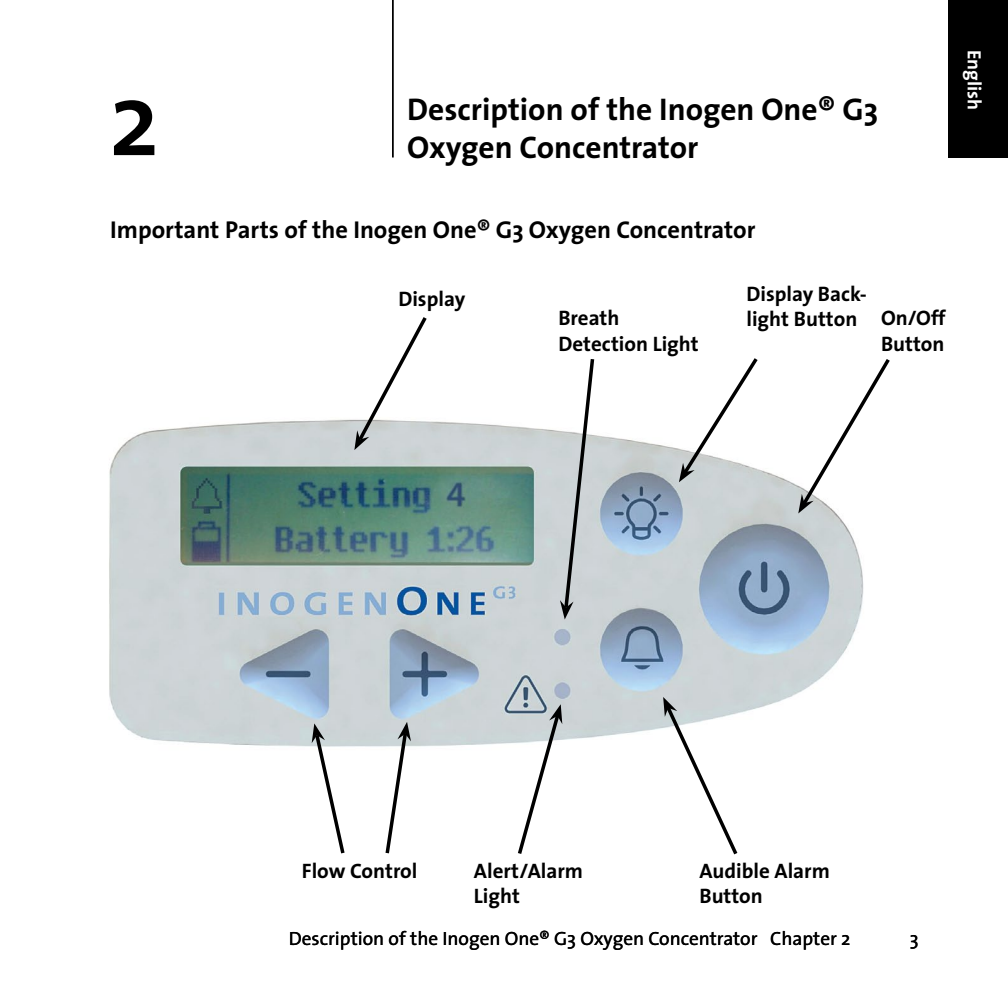
<style>
.page{position:relative;width:1008px;height:1008px;background:#fff}
.page>*{position:absolute;margin:0;border:0;box-sizing:border-box;transform-origin:0 0}
.t1{font:600 105px "The Sans";color:#000}
.t2{font:700 31.5px "The Sans";color:#000}
.t3{font:700 24.5px "The Sans";color:#000}
.t4{font:700 21px/25.2px "The Sans";color:#000}
.t5{font:19.25px "The Sans";color:#000}
.t6{font:700 19.25px "The Sans";color:#fff}
</style>
<div class="page">
<div style="left:948px;top:0;width:60px;height:158px;background:#000"></div>
<hr style="left:392px;top:0;width:2px;height:158px;background:#000">
<img style="left:109px;top:419px;width:755px;height:328px">
<svg style="left:798px;top:359px;width:92px;height:154px"></svg>
<svg style="left:663px;top:697px;width:77px;height:158px"></svg>
<svg style="left:354px;top:317px;width:76px;height:133px"></svg>
<svg style="left:515px;top:704px;width:47px;height:150px"></svg>
<svg style="left:383px;top:722px;width:28px;height:132px"></svg>
<svg style="left:560px;top:359px;width:36px;height:261px"></svg>
<svg style="left:679px;top:358px;width:82px;height:124px"></svg>
<svg style="left:312px;top:723px;width:35px;height:131px"></svg>
<h1 class="t1" style="left:109px;top:32px;width:52px">2</h1>
<h2 class="t2" style="left:407px;top:83px;width:472px">Description of the Inogen One® G3</h2>
<h2 class="t2" style="left:407px;top:120px;width:293px">Oxygen Concentrator</h2>
<p class="t6" style="left:990px;top:50px;width:62px;rotate:90deg">English</p>
<p class="t3" style="left:110px;top:209px;width:647px">Important Parts of the Inogen One® G3 Oxygen Concentrator</p>
<p class="t4" style="left:398px;top:286px;width:68px">Display</p>
<p class="t4" style="left:746px;top:281px;width:122px">Display Back-</p>
<p class="t4" style="left:558px;top:305px;width:62px">Breath</p>
<p class="t4" style="left:746px;top:306px;width:112px">light Button</p>
<p class="t4" style="left:558px;top:330px;width:142px">Detection Light</p>
<p class="t4" style="left:881px;top:305px;width:66px">On/Off<br>Button</p>
<p class="t4" style="left:302px;top:857px;width:117px">Flow Control</p>
<p class="t4" style="left:474px;top:857px;width:111px">Alert/Alarm<br>Light</p>
<p class="t4" style="left:700px;top:857px;width:132px">Audible Alarm<br>Button</p>
<p class="t5" style="left:289px;top:923px;width:563px">Description of the Inogen One® G3 Oxygen Concentrator Chapter 2</p>
<p class="t5" style="left:910px;top:923px;width:10px">3</p>
</div>
